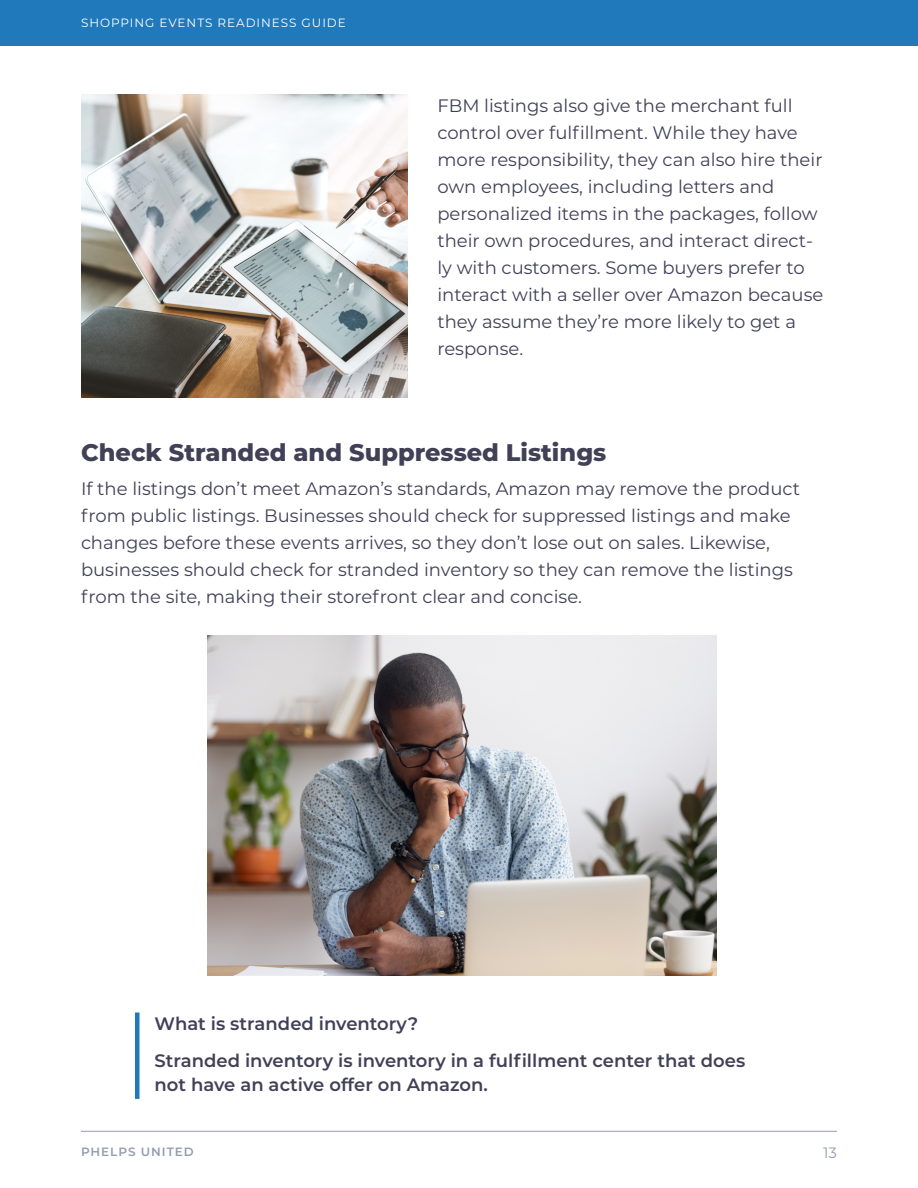
<style>
.page{position:relative;width:918px;height:1188px;background:#fff}
.page>*{position:absolute;margin:0;border:0;box-sizing:border-box;transform-origin:0 0}
.t1{font:800 24px "Montserrat";color:#414057}
.t2{font:18px/27px "Montserrat";color:#414057}
.t3{font:600 18px/37.5px "Montserrat";color:#414057}
.t4{font:15px "Montserrat";color:#949caf}
.t5{font:12px "Montserrat";letter-spacing:.08em;color:#fff}
.t6{font:600 12px "Montserrat";letter-spacing:.08em;color:#949caf}
</style>
<div class="page">
<hr style="left:81px;top:1131px;width:756px;height:1px;background:#949caf">
<div style="left:0;top:0;width:918px;height:45px;background:#1f79bb"></div>
<img style="left:208px;top:636px;width:509px;height:339px">
<img style="left:81px;top:94px;width:326px;height:303px">
<div style="left:135px;top:1012px;width:5px;height:87px;background:#1f79bb"></div>
<p class="t5" style="left:81px;top:14px;width:266px">SHOPPING EVENTS READINESS GUIDE</p>
<p class="t2" style="left:437px;top:91px;width:387px">FBM listings also give the merchant full control over fulfillment. While they have more responsibility, they can also hire their own employees, including letters and personalized items in the packages, follow their own procedures, and interact direct&shy;ly with customers. Some buyers prefer to interact with a seller over Amazon because they assume they’re more likely to get a response.</p>
<h1 class="t1" style="left:81px;top:435px;width:527px">Check Stranded and Suppressed Listings</h1>
<p class="t2" style="left:81px;top:474px;width:721px">If the listings don’t meet Amazon’s standards, Amazon may remove the product from public listings. Businesses should check for suppressed listings and make changes before these events arrives, so they don’t lose out on sales. Likewise, businesses should check for stranded inventory so they can remove the listings from the site, making their storefront clear and concise.</p>
<p class="t3" style="left:154px;top:1004px;width:592px">What is stranded inventory?<br>Stranded inventory is inventory in a fulfillment center that does</p>
<p class="t3" style="left:154px;top:1065px;width:335px">not have an active offer on Amazon.</p>
<p class="t6" style="left:81px;top:1143px;width:114px">PHELPS UNITED</p>
<p class="t4" style="left:823px;top:1143px;width:15px">13</p>
</div>
